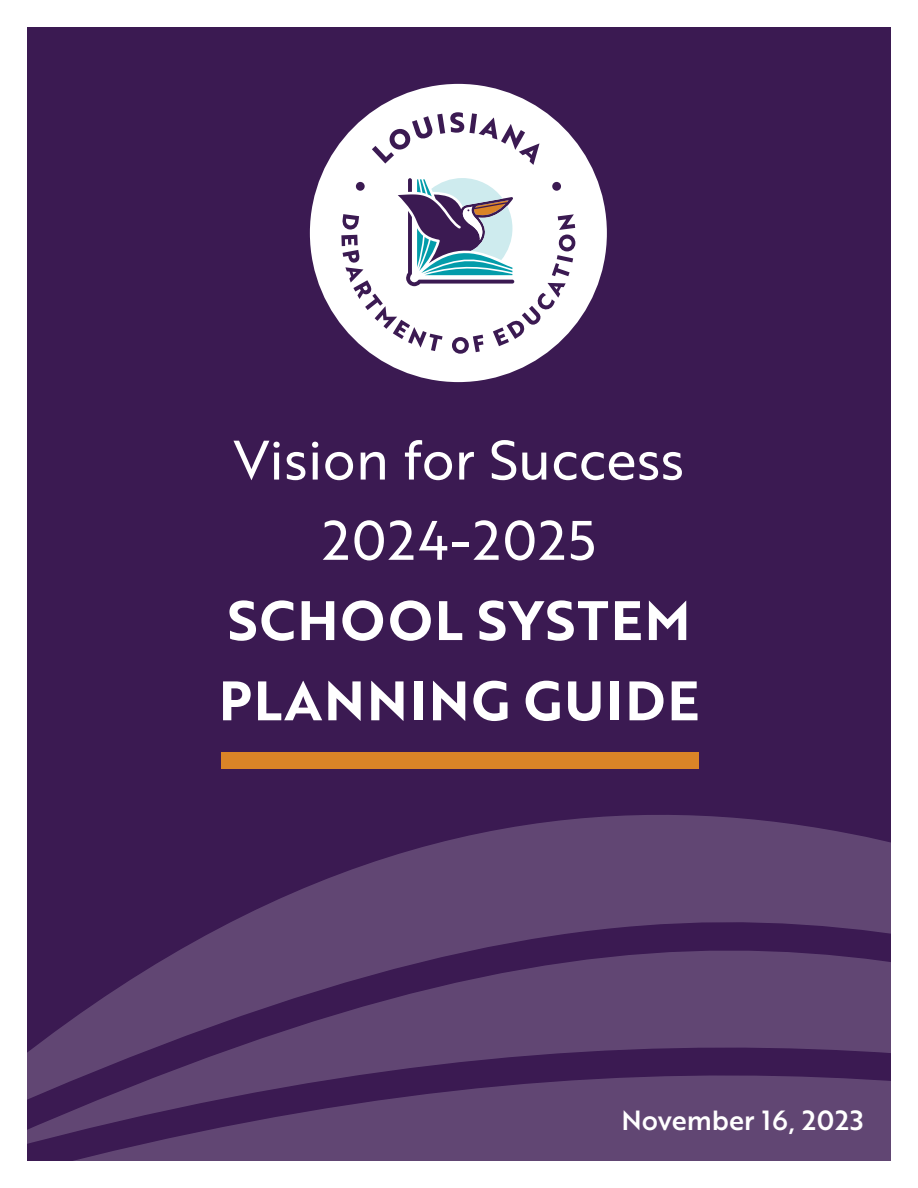
<style>
.page{position:relative;width:918px;height:1188px;background:#fff}
.page>*{position:absolute;margin:0;border:0;box-sizing:border-box;transform-origin:0 0}
.t1{font:54px/80.2px "Brother 1816 Regular";color:#fff;text-align:center}
.t2{font:54px/80.2px "Brother 1816 Bold";letter-spacing:.04em;color:#fff}
.t3{font:27px "Brother 1816 Medium";color:#fff}
</style>
<div class="page">
<div style="left:27px;top:27px;width:864px;height:1134px;background:#3b1a52"></div>
<div style="left:310px;top:84px;width:297px;height:298px;background:#fff;border-radius:50%"></div>
<svg style="left:372px;top:112px;width:167px;height:53px"></svg>
<svg style="left:341px;top:178px;width:235px;height:176px"></svg>
<div style="left:356px;top:182px;width:9px;height:9px;background:#3b1a52;border-radius:50%"></div>
<div style="left:552px;top:182px;width:9px;height:9px;background:#3b1a52;border-radius:50%"></div>
<div style="left:221px;top:752px;width:478px;height:16px;background:#da8427"></div>
<div style="left:73px;top:1151px;width:818px;height:10px;background:#614673"></div>
<svg style="left:27px;top:815px;width:864px;height:336px;fill:#614673"></svg>
<p class="t1" style="left:234px;top:418px;width:452px">Vision for Success<br>2024-2025</p>
<p class="t2" style="left:219px;top:579px;width:482px">SCHOOL SYSTEM<br>PLANNING GUIDE</p>
<p class="t3" style="left:621px;top:1100px;width:244px">November 16, 2023</p>
</div>
